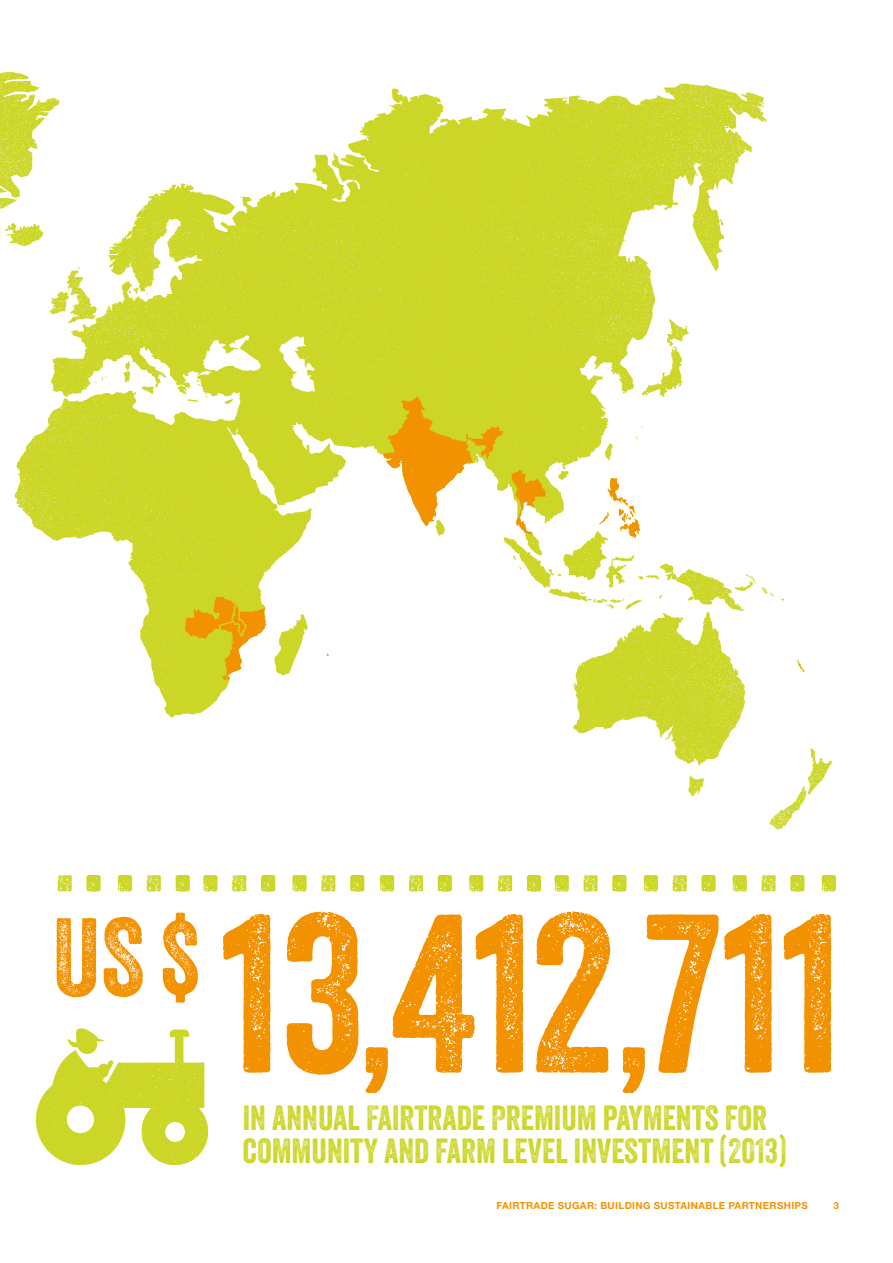
<style>
.page{position:relative;width:893px;height:1263px;background:#fff}
.page>*{position:absolute;margin:0;border:0;box-sizing:border-box;transform-origin:0 0}
.t1{font:217.95px "Veneer";color:#f39200}
.t2{font:33.75px/33.8px "Veneer Two";color:#ccd627}
.t3{font:700 9.75px "Helvetica Neue LT Std";letter-spacing:.04em;color:#f39200}
.s1{font-size:187.05px}
</style>
<div class="page">
<svg style="left:118px;top:878px;width:72px;height:14px"></svg>
<svg style="left:58px;top:878px;width:43px;height:14px"></svg>
<svg style="left:469px;top:878px;width:72px;height:14px"></svg>
<svg style="left:380px;top:878px;width:72px;height:14px"></svg>
<svg style="left:292px;top:878px;width:72px;height:14px"></svg>
<svg style="left:203px;top:878px;width:72px;height:14px"></svg>
<svg style="left:644px;top:878px;width:72px;height:14px"></svg>
<svg style="left:554px;top:878px;width:73px;height:14px"></svg>
<svg style="left:822px;top:878px;width:14px;height:14px"></svg>
<svg style="left:732px;top:878px;width:73px;height:14px"></svg>
<img style="left:36px;top:1028px;width:172px;height:137px">
<img style="left:0;top:71px;width:836px;height:807px">
<h1 class="t1" style="left:52px;top:861px;width:791px"><sup>US</sup> <sup>$</sup> 13<span class="s1">,</span>412<span class="s1">,</span>711</h1>
<p class="t2" style="left:243px;top:1100px;width:545px">IN ANNUAL FAIRTRADE PREMIUM PAYMENTS FOR<br>COMMUNITY AND FARM LEVEL INVESTMENT (2013)</p>
<p class="t3" style="left:497px;top:1199px;width:304px">FAIRTRADE SUGAR: BUILDING SUSTAINABLE PARTNERSHIPS</p>
<p class="t3" style="left:833px;top:1199px;width:7px">3</p>
</div>
